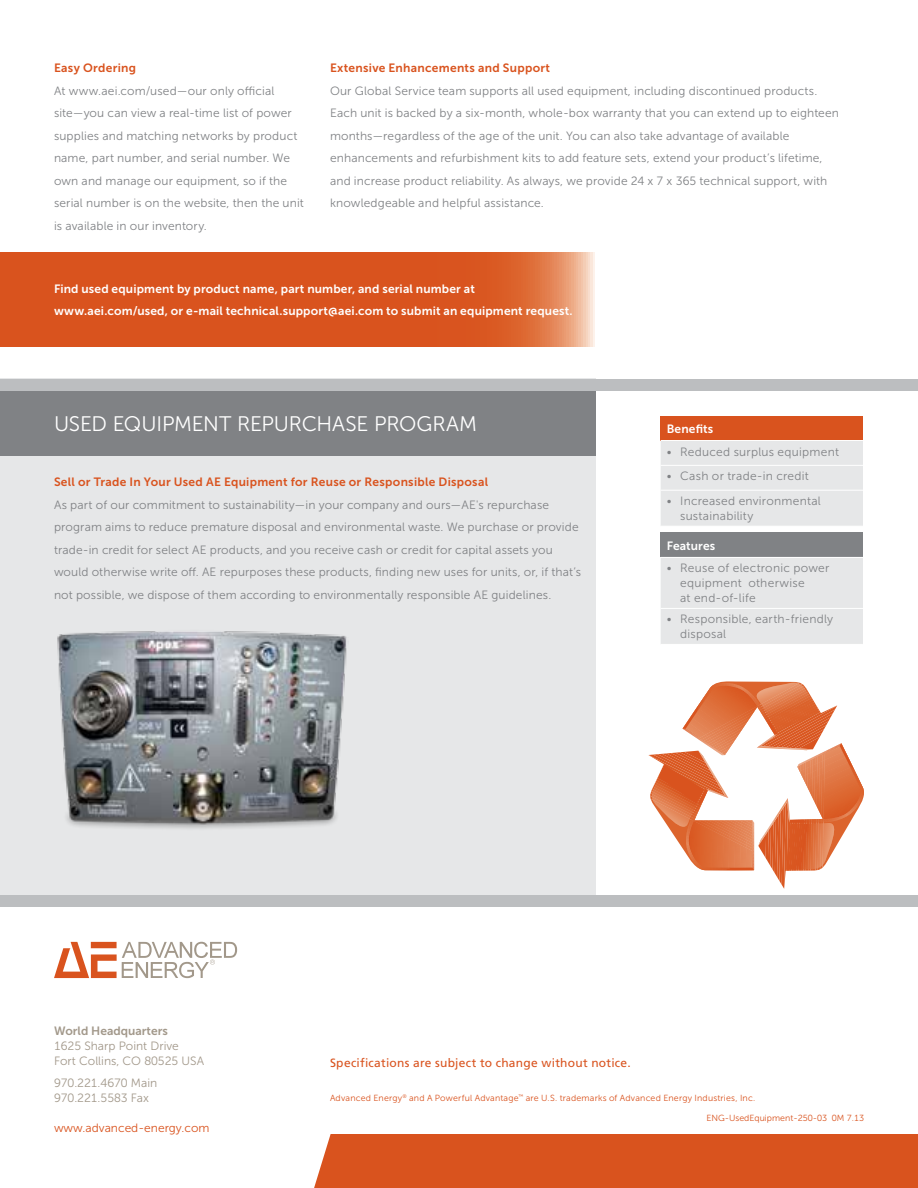
<style>
.page{position:relative;width:918px;height:1188px;background:#fff}
.page>*{position:absolute;margin:0;border:0;box-sizing:border-box;transform-origin:0 0}
.t1{font:21px "Museo Sans 300";letter-spacing:-.005em;color:#fff}
.t2{font:12px/22.5px "Museo Sans 300";letter-spacing:.015em;color:#808285}
.t3{font:12px/22.5px "Museo Sans 700";letter-spacing:.015em;color:#fff}
.t4{font:12px "Museo Sans 700";letter-spacing:.025em;color:#d9531e}
.t5{font:12px/15px "Museo Sans 300";color:#a2988a}
.t6{font:12px "Frutiger";letter-spacing:.02em;color:#d9531e}
.t7{font:12px "Museo Sans 300";color:#d9531e}
.t8{font:12px "Museo Sans 700";color:#a2988a}
.t9{font:8.85px "Museo Sans 300";letter-spacing:.02em;color:#d9531e}
.t10{font:8.85px "Museo Sans 300";color:#d9531e}
</style>
<div class="page">
<div style="left:0;top:379px;width:918px;height:528px;background:#e6e7e8"></div>
<div style="left:0;top:379px;width:918px;height:77px;background:#808285"></div>
<div style="left:596px;top:379px;width:322px;height:528px;background:#fff"></div>
<svg style="left:54px;top:942px;width:183px;height:36px"></svg>
<div style="left:314px;top:1134px;width:604px;height:54px;background:#d9531e"></div>
<svg style="left:0;top:252px;width:595px;height:94px;background:#db5c28"></svg>
<div style="left:661px;top:416px;width:202px;height:25px;background:#d9531e"></div>
<div style="left:661px;top:441px;width:202px;height:85px;background:#e6e7e8"></div>
<hr style="left:661px;top:440px;width:202px;height:1px;background:#fff">
<hr style="left:661px;top:465px;width:202px;height:1px;background:#fff">
<hr style="left:661px;top:490px;width:202px;height:1px;background:#fff">
<div style="left:661px;top:533px;width:202px;height:24px;background:#808285"></div>
<div style="left:661px;top:558px;width:202px;height:86px;background:#e6e7e8"></div>
<hr style="left:661px;top:608px;width:202px;height:1px;background:#fff">
<img style="left:57px;top:631px;width:290px;height:198px">
<svg style="left:648px;top:681px;width:216px;height:208px"></svg>
<div style="left:0;top:895px;width:918px;height:12px;background:#bcbec0"></div>
<div style="left:0;top:379px;width:918px;height:12px;background:#bcbec0"></div>
<p class="t4" style="left:54px;top:61px;width:84px">Easy Ordering</p>
<p class="t2" style="left:54px;top:79px;width:251px">At www.aei.com/used—our only official site—you can view a real-time list of power supplies and matching networks by product name, part number, and serial number. We own and manage our equipment, so if the serial number is on the website, then the unit is available in our inventory.</p>
<p class="t4" style="left:330px;top:61px;width:222px">Extensive Enhancements and Support</p>
<p class="t2" style="left:330px;top:79px;width:511px">Our Global Service team supports all used equipment, including discontinued products.<br>Each unit is backed by a six-month, whole-box warranty that you can extend up to eighteen months—regardless of the age of the unit. You can also take advantage of available enhancements and refurbishment kits to add feature sets, extend your product’s lifetime, and increase product reliability. As always, we provide 24 x 7 x 365 technical support, with knowledgeable and helpful assistance.</p>
<p class="t3" style="left:54px;top:277px;width:520px">Find used equipment by product name, part number, and serial number at www.aei.com/used, or e-mail technical.support@aei.com to submit an equipment request.</p>
<h1 class="t1" style="left:54px;top:413px;width:20px">USED</h1>
<h1 class="t1" style="left:113px;top:413px;width:45px">EQUIPMENT</h1>
<h1 class="t1" style="left:237px;top:413px;width:238px">REPURCHASE PROGRAM</h1>
<p class="t4" style="left:54px;top:475px;width:436px">Sell or Trade In Your Used AE Equipment for Reuse or Responsible Disposal</p>
<p class="t2" style="left:54px;top:493px;width:529px">As part of our commitment to sustainability—in your company and ours—AE's repurchase program aims to reduce premature disposal and environmental waste. We purchase or provide trade-in credit for select AE products, and you receive cash or credit for capital assets you would otherwise write off. AE repurposes these products, finding new uses for units, or, if that’s not possible, we dispose of them according to environmentally responsible AE guidelines.</p>
<p class="t3" style="left:667px;top:418px;width:48px">Benefits</p>
<p class="t2" style="left:667px;top:440px;width:174px">• Reduced surplus equipment</p>
<p class="t2" style="left:667px;top:465px;width:144px">• Cash or trade-in credit</p>
<p class="t2" style="left:680px;top:494px;width:142px;line-height:15px;text-indent:-14px">• I ncreased environmental sustainability</p>
<p class="t3" style="left:667px;top:534px;width:50px">Features</p>
<p class="t2" style="left:680px;top:561px;width:151px;line-height:15px;text-indent:-14px">• Reuse of electronic power equipment otherwise<br>at end-of-life</p>
<p class="t2" style="left:680px;top:612px;width:155px;line-height:15px;text-indent:-14px">• Responsible, earth-friendly disposal</p>
<p class="t8" style="left:54px;top:1024px;width:115px">World Headquarters</p>
<p class="t5" style="left:54px;top:1038px;width:152px">1625 Sharp Point Drive<br>Fort Collins, CO 80525 USA</p>
<p class="t5" style="left:54px;top:1076px;width:105px">970.221.4670 Main<br>970.221.5583 Fax</p>
<p class="t7" style="left:54px;top:1121px;width:157px">www.advanced-energy.com</p>
<p class="t6" style="left:330px;top:1056px;width:302px">Specifications are subject to change without notice.</p>
<p class="t9" style="left:330px;top:1093px;width:427px">Advanced Energy<sup>®</sup> and A Powerful Advantage<sup>™</sup> are U.S. trademarks of Advanced Energy I ndustries, I nc.</p>
<p class="t10" style="left:706px;top:1113px;width:159px">ENG-UsedEquipment-250-03 0M 7.13</p>
</div>
